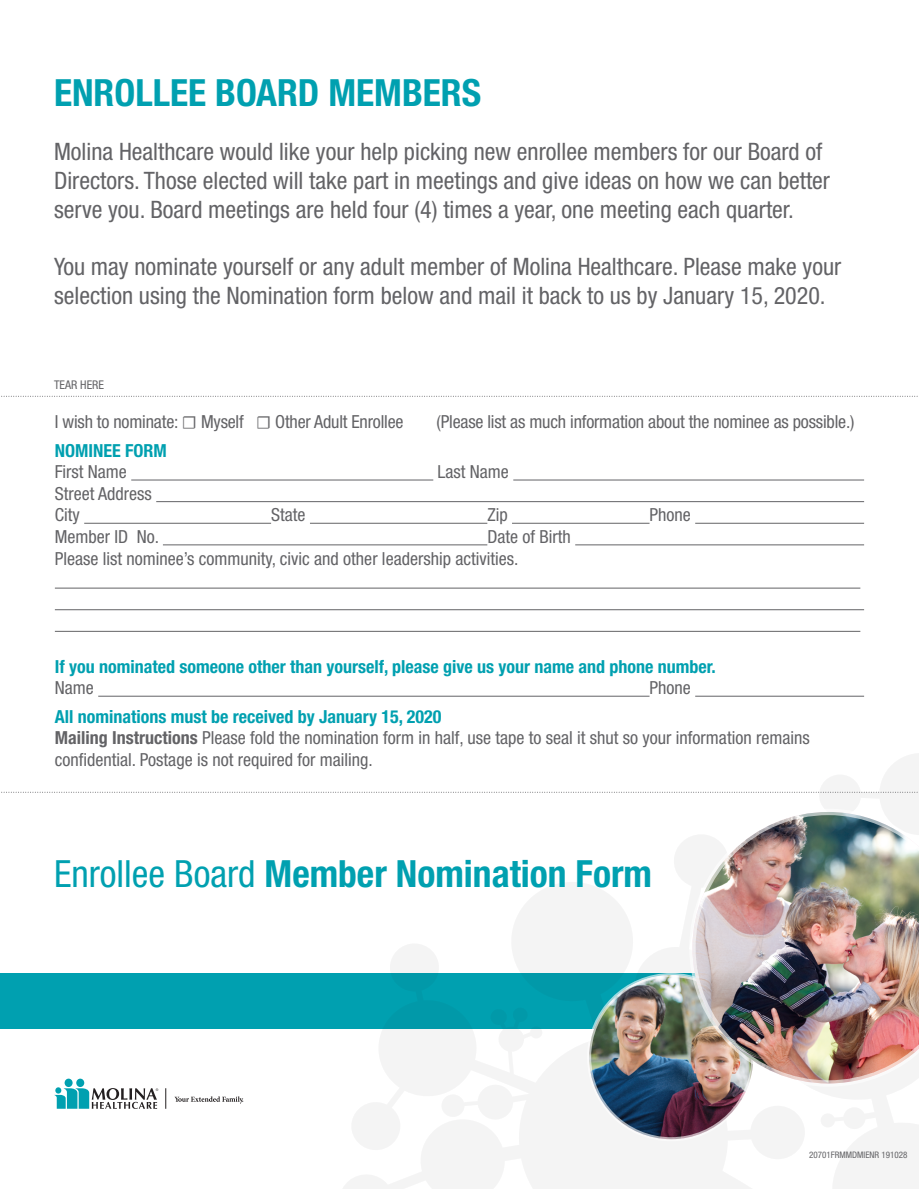
<style>
.page{position:relative;width:919px;height:1189px;background:#fff}
.page>*{position:absolute;margin:0;border:0;box-sizing:border-box;transform-origin:0 0}
.t1{font:700 condensed 37.5px "Helvetica Neue";color:#00a0b0}
.t2{font:condensed 24px/28.8px "Helvetica Neue LT Std";color:#636366}
.t3{font:condensed 18px/21.6px "Helvetica Neue LT Std";color:#636366}
.t4{font:700 condensed 18px "Helvetica Neue";color:#00a0b0}
.t5{font:condensed 12px "Helvetica Neue LT Std";color:#636366}
.t6{font:condensed 9px "Helvetica Neue LT Std";color:#636366}
.s1{font-family:"Minion Pro";font-stretch:normal}
.s2{font-family:"Helvetica Neue";font-weight:700}
.s3{font-family:"Helvetica Neue LT Std";font-weight:400}
</style>
<div class="page">
<div style="left:0;top:972px;width:918px;height:56px;background:#00a0b0"></div>
<svg style="left:335px;top:754px;width:583px;height:434px"></svg>
<svg style="left:165px;top:1088px;width:1px;height:20px"></svg>
<svg style="left:1px;top:396px;width:917px;height:1px"></svg>
<svg style="left:1px;top:791px;width:917px;height:1px"></svg>
<hr style="left:131px;top:479px;width:302px;height:1px;background:#636366">
<hr style="left:513px;top:479px;width:350px;height:1px;background:#636366">
<hr style="left:156px;top:501px;width:707px;height:1px;background:#636366">
<hr style="left:84px;top:522px;width:187px;height:1px;background:#636366">
<hr style="left:310px;top:522px;width:177px;height:1px;background:#636366">
<hr style="left:511px;top:522px;width:138px;height:1px;background:#636366">
<hr style="left:694px;top:522px;width:169px;height:1px;background:#636366">
<hr style="left:163px;top:544px;width:324px;height:1px;background:#636366">
<hr style="left:575px;top:544px;width:288px;height:1px;background:#636366">
<hr style="left:55px;top:587px;width:804px;height:1px;background:#636366">
<hr style="left:55px;top:609px;width:808px;height:1px;background:#636366">
<hr style="left:55px;top:630px;width:804px;height:1px;background:#636366">
<hr style="left:98px;top:695px;width:551px;height:1px;background:#636366">
<hr style="left:694px;top:695px;width:169px;height:1px;background:#636366">
<img style="left:588px;top:974px;width:164px;height:164px;border-radius:82px">
<img style="left:688px;top:808px;width:230px;height:278px">
<div style="left:76px;top:1078px;width:8px;height:8px;background:#00a0b0;border-radius:50%"></div>
<div style="left:65px;top:1078px;width:8px;height:8px;background:#00a0b0;border-radius:50%"></div>
<svg style="left:54px;top:1088px;width:104px;height:20px"></svg>
<svg style="left:55px;top:1086px;width:6px;height:7px"></svg>
<svg style="left:174px;top:1096px;width:69px;height:7px"></svg>
<h1 class="t1" style="left:54px;top:70px;width:428px">ENROLLEE BOARD MEMBERS</h1>
<p class="t2" style="left:54px;top:137px;width:777px">Molina Healthcare would like your help picking new enrollee members for our Board of<br>Directors. Those elected will take part in meetings and give ideas on how we can better serve you. Board meetings are held four (4) times a year, one meeting each quarter.</p>
<p class="t2" style="left:54px;top:252px;width:788px">You may nominate yourself or any adult member of Molina Healthcare. Please make your selection using the Nomination form below and mail it back to us by January 15, 2020.</p>
<p class="t5" style="left:54px;top:377px;width:52px">TEAR HERE</p>
<p class="t3" style="left:55px;top:411px;width:350px">I wish to nominate: <span class="s1">☐</span> Myself <span class="s1">☐</span> Other Adult Enrollee</p>
<p class="t3" style="left:436px;top:411px;width:419px">(Please list as much information about the nominee as possible.)</p>
<p class="t4" style="left:55px;top:439px;width:113px">NOMINEE FORM</p>
<p class="t3" style="left:55px;top:461px;width:73px">First Name</p>
<p class="t3" style="left:437px;top:461px;width:73px">Last Name</p>
<p class="t3" style="left:55px;top:482px;width:98px">Street Address</p>
<p class="t3" style="left:55px;top:504px;width:26px">City</p>
<p class="t3" style="left:271px;top:504px;width:36px">State</p>
<p class="t3" style="left:487px;top:504px;width:22px">Zip</p>
<p class="t3" style="left:649px;top:504px;width:43px">Phone</p>
<p class="t3" style="left:55px;top:525px;width:106px">Member ID No.</p>
<p class="t3" style="left:487px;top:525px;width:85px">Date of Birth</p>
<p class="t3" style="left:55px;top:547px;width:464px">Please list nominee’s community, civic and other leadership activities.</p>
<p class="t4" style="left:55px;top:655px;width:662px">If you nominated someone other than yourself, please give us your name and phone number.</p>
<p class="t3" style="left:55px;top:677px;width:40px">Name</p>
<p class="t3" style="left:649px;top:677px;width:43px">Phone</p>
<p class="t4" style="left:55px;top:705px;width:388px">All nominations must be received by January 15, 2020</p>
<p class="t3" style="left:55px;top:726px;width:756px"><span class="s2">Mailing Instructions</span> Please fold the nomination form in half, use tape to seal it shut so your information remains confidential. Postage is not required for mailing.</p>
<p class="t1" style="left:54px;top:851px;width:599px"><span class="s3">Enrollee Board</span> Member Nomination Form</p>
<p class="t6" style="left:808px;top:1148px;width:100px">20701FRMMDMIENR 191028</p>
</div>
